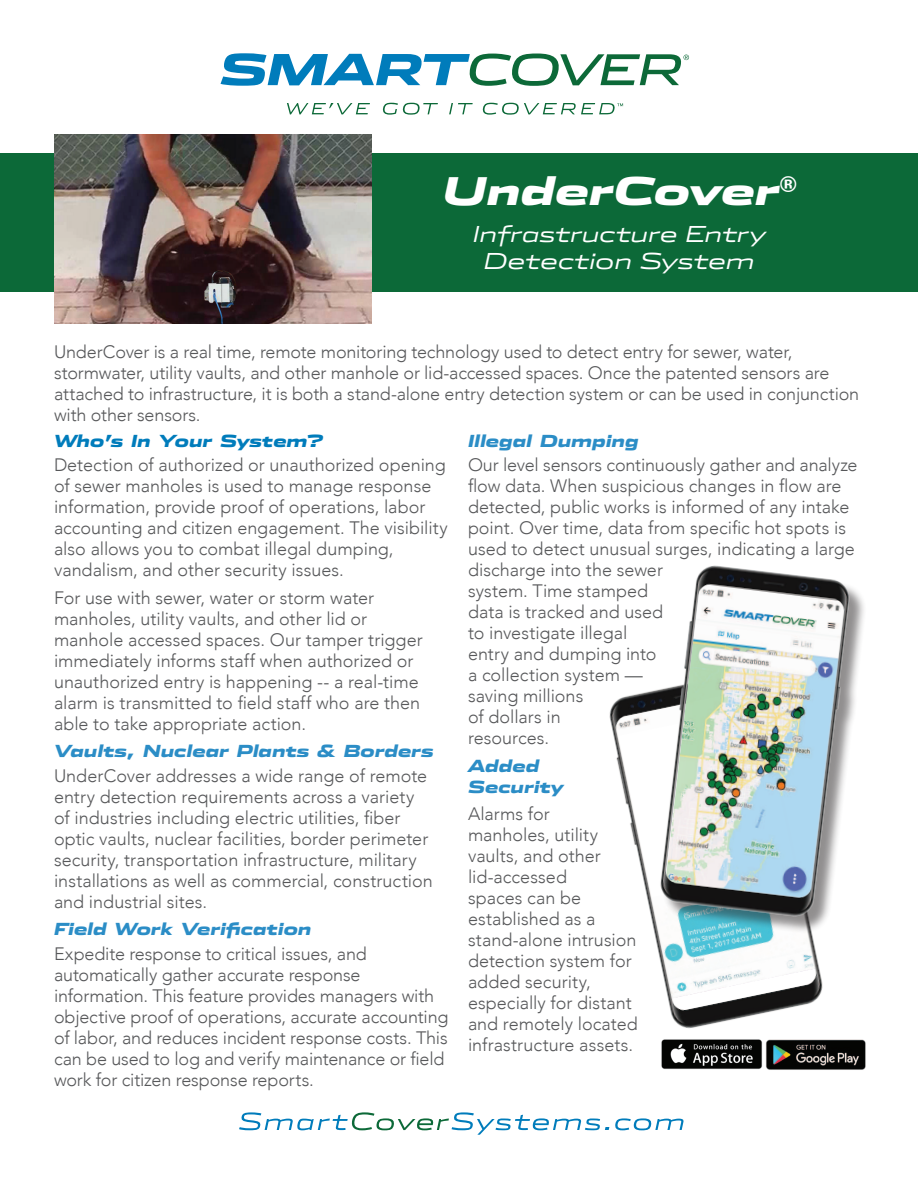
<style>
.page{position:relative;width:918px;height:1188px;background:#fff}
.page>*{position:absolute;margin:0;border:0;box-sizing:border-box;transform-origin:0 0}
.t1{font:italic 900 37.8px "Stainless Ext";letter-spacing:-.01em;color:#fff}
.t2{font:italic 300 22.05px/26.8px "Stainless Ext";letter-spacing:-.035em;color:#fff;text-align:center}
.t3{font:300 18px/21px "Avenir";color:#57585a}
.t4{font:italic 900 16.5px/21px "Stainless Ext";letter-spacing:-.005em;color:#2b8dc6;scale:.9 1}
.t5{font:italic 900 16.5px "Stainless Ext";letter-spacing:-.01em;color:#007cbb;scale:.9 1}
</style>
<div class="page">
<div style="left:0;top:153px;width:918px;height:139px;background:#0c6938"></div>
<img style="left:54px;top:135px;width:318px;height:189px">
<img style="left:609px;top:691px;width:214px;height:338px">
<div style="left:663px;top:568px;width:204px;height:366px;background:#231f20;opacity:.5"></div>
<img style="left:650px;top:565px;width:214px;height:364px">
<img style="left:661px;top:1039px;width:101px;height:30px">
<img style="left:765px;top:1039px;width:101px;height:31px">
<svg style="left:239px;top:1112px;width:370px;height:23px"></svg>
<svg style="left:615px;top:1118px;width:69px;height:12px"></svg>
<svg style="left:221px;top:53px;width:468px;height:33px"></svg>
<svg style="left:287px;top:103px;width:83px;height:11px"></svg>
<svg style="left:382px;top:103px;width:56px;height:12px"></svg>
<svg style="left:449px;top:103px;width:24px;height:11px"></svg>
<svg style="left:482px;top:103px;width:141px;height:12px"></svg>
<h1 class="t1" style="left:443px;top:175px;width:355px">UnderCover<sup>®</sup></h1>
<p class="t2" style="left:473px;top:223px;width:295px">Infrastructure Entry<br>Detection System</p>
<p class="t3" style="left:54px;top:343px;width:807px">UnderCover is a real time, remote monitoring technology used to detect entry for sewer, water, stormwater, utility vaults, and other manhole or lid-accessed spaces. Once the patented sensors are attached to infrastructure, it is both a stand-alone entry detection system or can be used in conjunction with other sensors.</p>
<p class="t5" style="left:54px;top:434px;width:301px">Who’s In Your System?</p>
<p class="t3" style="left:54px;top:456px;width:395px">Detection of authorized or unauthorized opening of sewer manholes is used to manage response information, provide proof of operations, labor accounting and citizen engagement. The visibility also allows you to combat illegal dumping, vandalism, and other security issues.</p>
<p class="t3" style="left:54px;top:588px;width:370px">For use with sewer, water or storm water manholes, utility vaults, and other lid or manhole accessed spaces. Our tamper trigger immediately informs staff when authorized or unauthorized entry is happening -- a real-time alarm is transmitted to field staff who are then able to take appropriate action.</p>
<p class="t4" style="left:54px;top:742px;width:424px">Vaults, Nuclear Plants &amp; Borders</p>
<p class="t3" style="left:54px;top:766px;width:380px">UnderCover addresses a wide range of remote entry detection requirements across a variety of industries including electric utilities, fiber optic vaults, nuclear facilities, border perimeter security, transportation infrastructure, military installations as well as commercial, construction and industrial sites.</p>
<p class="t4" style="left:54px;top:920px;width:288px">Field Work Verification</p>
<p class="t3" style="left:54px;top:944px;width:396px">Expedite response to critical issues, and automatically gather accurate response information. This feature provides managers with objective proof of operations, accurate accounting of labor, and reduces incident response costs. This can be used to log and verify maintenance or field work for citizen response reports.</p>
<p class="t4" style="left:468px;top:432px;width:192px">Illegal Dumping</p>
<p class="t3" style="left:468px;top:456px;width:391px">Our level sensors continuously gather and analyze flow data. When suspicious changes in flow are detected, public works is informed of any intake point. Over time, data from specific hot spots is used to detect unusual surges, indicating a large discharge into the sewer<br>system. Time stamped<br>data is tracked and used<br>to investigate illegal<br>entry and dumping into<br>a collection system —<br>saving millions<br>of dollars in<br>resources.</p>
<p class="t4" style="left:468px;top:756px;width:108px">Added<br>Security</p>
<p class="t3" style="left:468px;top:805px;width:171px">Alarms for<br>manholes, utility vaults, and other lid-accessed<br>spaces can be established as a stand-alone intrusion detection system for added security, especially for distant and remotely located infrastructure assets.</p>
</div>
